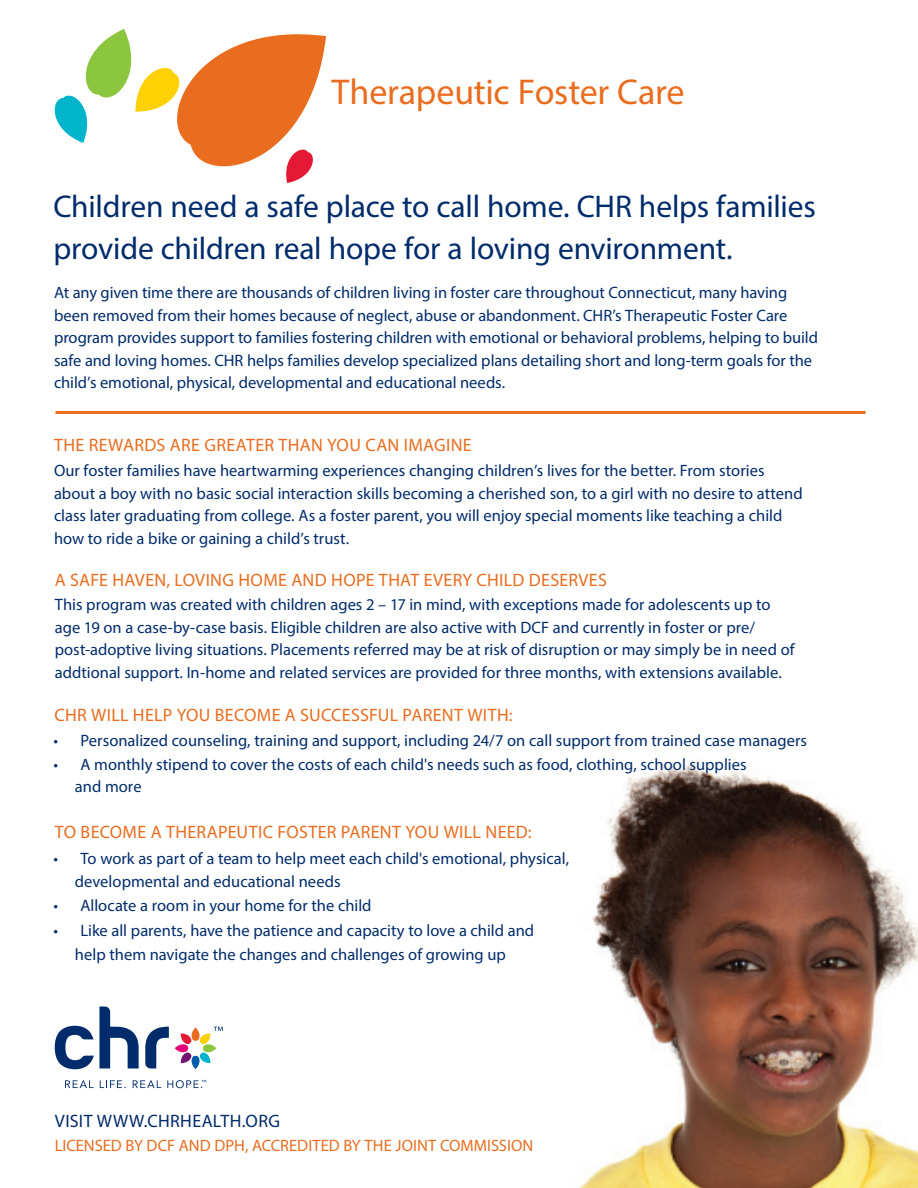
<style>
.page{position:relative;width:918px;height:1188px;background:#fff}
.page>*{position:absolute;margin:0;border:0;box-sizing:border-box;transform-origin:0 0}
.t1{font:36px "Myriad Pro";letter-spacing:-.005em;color:#ea6d1f}
.t2{font:31.5px/42px "Myriad Pro";letter-spacing:-.005em;color:#002c6b}
.t3{font:18px "Myriad Pro";letter-spacing:.015em;color:#ea6d1f}
.t4{font:18px "Myriad Pro";letter-spacing:.02em;color:#002c6b}
.t5{font:16.5px/22.5px "Myriad Pro";color:#002c6b}
.t6{font:16.5px "Myriad Pro";color:#ea6d1f}
</style>
<div class="page">
<img style="left:578px;top:761px;width:340px;height:427px">
<svg style="left:54px;top:29px;width:272px;height:154px"></svg>
<hr style="left:56px;top:411px;width:810px;height:3px;background:#ea6d1f">
<svg style="left:55px;top:1007px;width:84px;height:62px"></svg>
<svg style="left:145px;top:1027px;width:24px;height:42px"></svg>
<svg style="left:65px;top:1080px;width:29px;height:8px"></svg>
<svg style="left:100px;top:1080px;width:26px;height:8px"></svg>
<svg style="left:133px;top:1080px;width:28px;height:8px"></svg>
<svg style="left:167px;top:1080px;width:39px;height:8px"></svg>
<svg style="left:175px;top:1027px;width:48px;height:42px"></svg>
<h1 class="t1" style="left:332px;top:70px;width:354px">Therapeutic Foster Care</h1>
<h2 class="t2" style="left:53px;top:185px;width:764px">Children need a safe place to call home. CHR helps families provide children real hope for a loving environment.</h2>
<p class="t5" style="left:54px;top:281px;width:766px">At any given time there are thousands of children living in foster care throughout Connecticut, many having been removed from their homes because of neglect, abuse or abandonment. CHR’s Therapeutic Foster Care program provides support to families fostering children with emotional or behavioral problems, helping to build safe and loving homes. CHR helps families develop specialized plans detailing short and long-term goals for the child’s emotional, physical, developmental and educational needs.</p>
<p class="t3" style="left:54px;top:434px;width:419px">THE REWARDS ARE GREATER THAN YOU CAN IMAGINE</p>
<p class="t5" style="left:54px;top:459px;width:750px">Our foster families have heartwarming experiences changing children’s lives for the better. From stories about a boy with no basic social interaction skills becoming a cherished son, to a girl with no desire to attend class later graduating from college. As a foster parent, you will enjoy special moments like teaching a child how to ride a bike or gaining a child’s trust.</p>
<p class="t3" style="left:55px;top:569px;width:554px">A SAFE HAVEN, LOVING HOME AND HOPE THAT EVERY CHILD DESERVES</p>
<p class="t5" style="left:55px;top:593px;width:741px">This program was created with children ages 2 – 17 in mind, with exceptions made for adolescents up to age 19 on a case-by-case basis. Eligible children are also active with DCF and currently in foster or pre/ post-adoptive living situations. Placements referred may be at risk of disruption or may simply be in need of addtional support. In-home and related services are provided for three months, with extensions available.</p>
<p class="t3" style="left:54px;top:704px;width:460px">CHR WILL HELP YOU BECOME A SUCCESSFUL PARENT WITH:</p>
<p class="t5" style="left:53px;top:729px;width:755px">• Personalized counseling, training and support, including 24/7 on call support from trained case managers</p>
<p class="t5" style="left:75px;top:753px;width:673px;text-indent:-21px">• A monthly stipend to cover the costs of each child's needs such as food, clothing, school supplies and more</p>
<p class="t3" style="left:55px;top:821px;width:478px">TO BECOME A THERAPEUTIC FOSTER PARENT YOU WILL NEED:</p>
<p class="t5" style="left:75px;top:847px;width:496px;text-indent:-21px">• To work as part of a team to help meet each child's emotional, physical, developmental and educational needs</p>
<p class="t5" style="left:53px;top:894px;width:320px">• Allocate a room in your home for the child</p>
<p class="t5" style="left:53px;top:919px;width:482px;line-height:24px;text-align:center">• Like all parents, have the patience and capacity to love a child and help them navigate the changes and challenges of growing up</p>
<p class="t4" style="left:55px;top:1110px;width:227px">VISIT WWW.CHRHEALTH.ORG</p>
<p class="t6" style="left:55px;top:1136px;width:480px">LICENSED BY DCF AND DPH, ACCREDITED BY THE JOINT COMMISSION</p>
</div>
